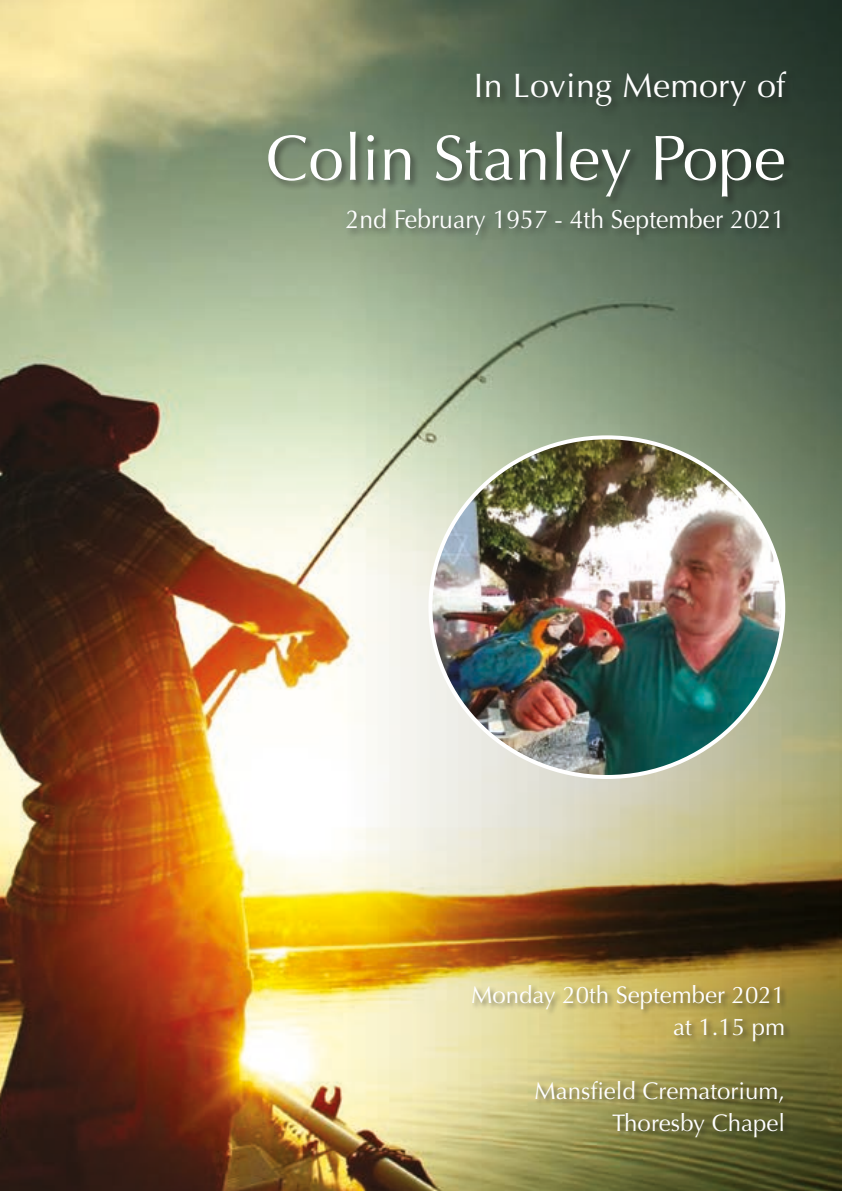
<style>
.page{position:relative;width:842px;height:1191px;background:#fff}
.page>*{position:absolute;margin:0;border:0;box-sizing:border-box;transform-origin:0 0}
.t1{font:64px "Optima";color:#fff}
.t2{font:34px "Optima";letter-spacing:.01em;color:#fff}
.t3{font:26px "Optima";color:#fff;scale:.95 1}
.t4{font:24px/32px "Optima";color:#fff;text-align:right}
</style>
<div class="page">
<img style="left:0;top:0;width:842px;height:1191px">
<div style="left:470px;top:984px;width:322px;height:160px;background:#1d1d1b;opacity:.5"></div>
<div style="left:344px;top:207px;width:445px;height:38px;background:#1d1d1b;opacity:.5"></div>
<div style="left:266px;top:130px;width:528px;height:77px;background:#1d1d1b;opacity:.5"></div>
<div style="left:475px;top:70px;width:321px;height:47px;background:#1d1d1b;opacity:.5"></div>
<img style="left:430px;top:437px;width:353px;height:339px">
<h2 class="t2" style="left:474px;top:66px;width:313px">In Loving Memory of</h2>
<h1 class="t1" style="left:266px;top:121px;width:522px">Colin Stanley Pope</h1>
<p class="t3" style="left:346px;top:204px;width:464px">2nd February 1957 - 4th September 2021</p>
<p class="t4" style="left:471px;top:979px;width:316px">Monday 20th September 2021 at 1.15 pm</p>
<p class="t4" style="left:534px;top:1075px;width:252px">Mansfield Crematorium,<br>Thoresby Chapel</p>
</div>
